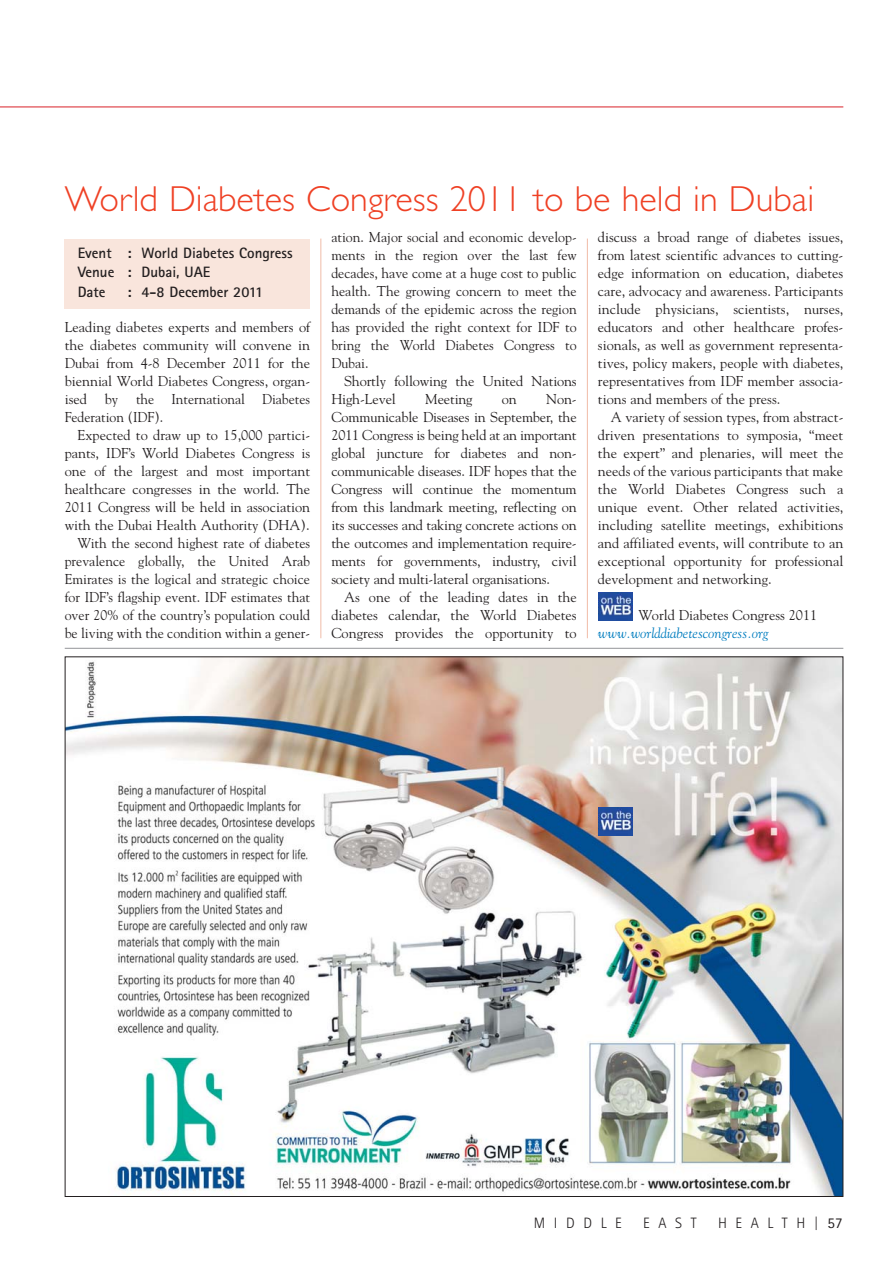
<style>
.page{position:relative;width:895px;height:1264px;background:#fff}
.page>*{position:absolute;margin:0;border:0;box-sizing:border-box;transform-origin:0 0}
.t1{font:300 36.15px "Gill Sans";color:#ef4024}
.t2{font:700 15px/19.5px "Rotis Sans Serif";color:#231f20}
.t3{font:300 15px "Rotis Sans Serif";letter-spacing:.575em;color:#231f20}
.t4{font:14.25px/18px "Goudy";color:#231f20;text-align:justify}
.t5{font:14.25px/18px "Goudy";color:#231f20;scale:.96 1}
.t6{font:italic 14.25px "Goudy";color:#007dbf}
.s1{font-weight:400}
</style>
<div class="page">
<img style="left:67px;top:658px;width:774px;height:536px">
<hr style="left:0;top:106px;width:843px;height:1px;background:#d92128">
<div style="left:65px;top:239px;width:245px;height:70px;background:#f9e5dc"></div>
<img style="left:598px;top:807px;width:34px;height:28px">
<hr style="left:320px;top:238px;width:1px;height:400px;background:#f1bba7">
<hr style="left:587px;top:238px;width:1px;height:400px;background:#f1bba7">
<hr style="left:65px;top:647px;width:778px;height:1px;background:#939598">
<img style="left:598px;top:592px;width:34px;height:28px">
<h1 class="t1" style="left:65px;top:186px;width:750px">World Diabetes Congress 2011 to be held in Dubai</h1>
<p class="t2" style="left:78px;top:244px;width:216px">Event : World Diabetes Congress<br>Venue : Dubai, UAE<br>Date</p>
<p class="t2" style="left:127px;top:283px;width:138px">: 4-8 December 2011</p>
<p class="t4" style="left:65px;top:319px;width:247px">Leading diabetes experts and members of the diabetes community will convene in Dubai from 4-8 December 2011 for the biennial World Diabetes Congress, organ&shy;ised</p>
<p class="t5" style="left:65px;top:391px;width:257px;text-indent:71px">the International Diabetes<br>Federation (IDF).</p>
<p class="t4" style="left:65px;top:427px;width:247px;text-align:right">Expected to draw up to 15,000 partici&shy;pants, IDF’s World Diabetes Congress is one of the largest and most important healthcare congresses in the world. The 2011 Congress will be held in association with the Dubai Health Authority (DHA).<br>With the second highest rate of diabetes prevalence globally, the United Arab Emirates is the logical and strategic choice for IDF’s flagship event. IDF estimates that over 20% of the country’s population could be living with the condition within a gener-</p>
<p class="t4" style="left:105px;top:391px;width:15px">by</p>
<p class="t4" style="left:331px;top:229px;width:247px">ation. Major social and economic develop&shy;ments in the region over the last few decades, have come at a huge cost to public health. The growing concern to meet the demands of the epidemic across the region has provided the right context for IDF to bring the World Diabetes Congress to Dubai.</p>
<p class="t4" style="left:331px;top:373px;width:247px;text-indent:13px">Shortly following the United Nations<br>High-Level</p>
<p class="t4" style="left:331px;top:391px;width:247px;text-indent:215px">Non-Communicable Diseases in September, the 2011 Congress is being held at an important global juncture for diabetes and non&shy;communicable diseases. IDF hopes that the Congress will continue the momentum from this landmark meeting, reflecting on its successes and taking concrete actions on the outcomes and implementation require&shy;ments for governments, industry, civil society and multi-lateral organisations.</p>
<p class="t4" style="left:331px;top:589px;width:247px;text-indent:13px">As one of the leading dates in the diabetes calendar, the World Diabetes Congress provides the opportunity to</p>
<p class="t4" style="left:425px;top:391px;width:49px">Meeting</p>
<p class="t4" style="left:502px;top:391px;width:16px">on</p>
<p class="t4" style="left:598px;top:229px;width:247px">discuss a broad range of diabetes issues, from latest scientific advances to cutting&shy;edge information on education, diabetes care, advocacy and awareness. Participants include physicians, scientists, nurses, educators and other healthcare profes&shy;sionals, as well as government representa&shy;tives, policy makers, people with diabetes, representatives from IDF member associa&shy;tions and members of the press.</p>
<p class="t4" style="left:598px;top:409px;width:247px;text-indent:13px">A variety of session types, from abstract&shy;driven presentations to symposia, “meet the expert” and plenaries, will meet the needs of the various participants that make the World Diabetes Congress such a unique event. Other related activities, including satellite meetings, exhibitions and affiliated events, will contribute to an exceptional opportunity for professional development and networking.</p>
<p class="t4" style="left:638px;top:607px;width:180px">World Diabetes Congress 2011</p>
<p class="t6" style="left:598px;top:627px;width:172px">www.worlddiabetescongress.org</p>
<p class="t3" style="left:534px;top:1217px;width:89px">MIDDLE</p>
<p class="t3" style="left:643px;top:1217px;width:55px">EAST</p>
<p class="t3" style="left:718px;top:1217px;width:126px">HEALTH|<span class="s1">57</span></p>
</div>
